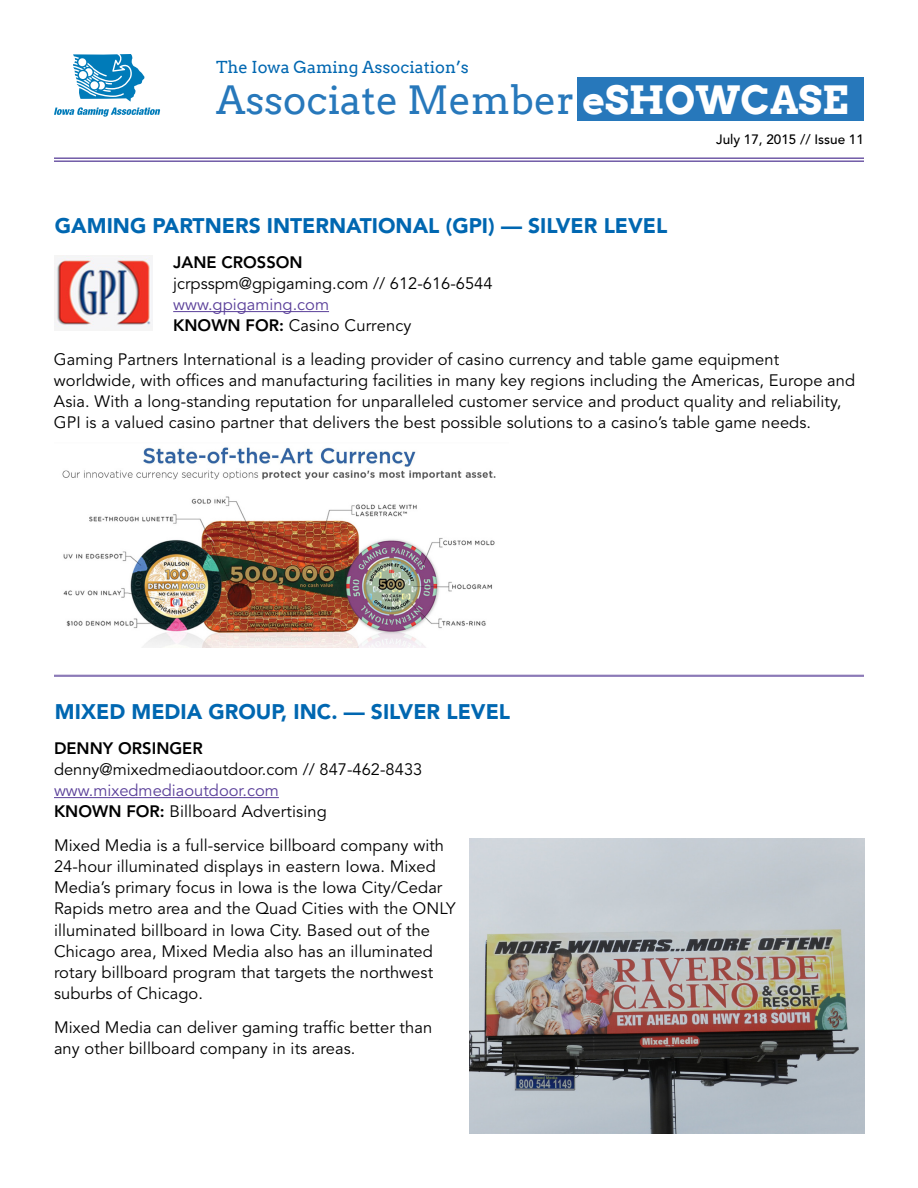
<style>
.page{position:relative;width:918px;height:1188px;background:#fff}
.page>*{position:absolute;margin:0;border:0;box-sizing:border-box;transform-origin:0 0}
.t1{font:39px "Arvo";color:#2778bb}
.t2{font:900 21px "Avenir";color:#0067b1}
.t3{font:16.5px/21px "Avenir";letter-spacing:.005em;color:#000}
.t4{font:16.5px/21px "Avenir";color:#5a3f99}
.t5{font:16.5px "Arvo";color:#0067b1}
.t6{font:800 16.5px "Avenir";color:#000}
.t7{font:500 13.5px "Avenir";color:#000}
.s1{font-weight:700;color:#fff}
.s2{font-weight:800;color:#000}
.s3{color:#000}
</style>
<div class="page">
<div style="left:578px;top:78px;width:286px;height:43px;background:#2778bb"></div>
<svg style="left:54px;top:54px;width:106px;height:63px"></svg>
<hr style="left:54px;top:157px;width:810px;height:2px;background:#715ba7">
<hr style="left:54px;top:160px;width:810px;height:2px;background:#715ba7">
<hr style="left:173px;top:311px;width:156px;height:1px;background:#5a3f99">
<hr style="left:54px;top:675px;width:810px;height:1px;background:#715ba7">
<hr style="left:54px;top:676px;width:810px;height:1px;background:#715ba7">
<hr style="left:54px;top:797px;width:225px;height:1px;background:#5a3f99">
<img style="left:470px;top:838px;width:394px;height:296px">
<img style="left:62px;top:447px;width:434px;height:201px">
<img style="left:55px;top:255px;width:98px;height:76px">
<p class="t5" style="left:216px;top:57px;width:254px">The Iowa Gaming Association’s</p>
<h1 class="t1" style="left:216px;top:77px;width:634px">Associate Member <span class="s1">ESHOWCASE</span></h1>
<p class="t2" style="left:55px;top:213px;width:614px">GAMING PARTNERS INTERNATIONAL (GPI) — SILVER LEVEL</p>
<p class="t7" style="left:716px;top:132px;width:149px">July 17, 2015 // Issue 11</p>
<p class="t6" style="left:173px;top:252px;width:131px">JANE CROSSON</p>
<p class="t3" style="left:173px;top:273px;width:321px">jcrpsspm@gpigaming.com // 612-616-6544</p>
<p class="t4" style="left:173px;top:294px;width:240px">www.gpigaming.com<br><span class="s2">KNOWN FOR:</span> <span class="s3">Casino Currency</span></p>
<p class="t3" style="left:54px;top:350px;width:803px">Gaming Partners International is a leading provider of casino currency and table game equipment worldwide, with offices and manufacturing facilities in many key regions including the Americas, Europe and Asia. With a long-standing reputation for unparalleled customer service and product quality and reliability, GPI is a valued casino partner that delivers the best possible solutions to a casino’s table game needs.</p>
<p class="t2" style="left:55px;top:699px;width:457px">MIXED MEDIA GROUP, INC. — SILVER LEVEL</p>
<p class="t6" style="left:54px;top:738px;width:150px">DENNY ORSI NGER</p>
<p class="t3" style="left:54px;top:759px;width:370px">denny@mixedmediaoutdoor.com // 847-462-8433</p>
<p class="t4" style="left:54px;top:780px;width:275px">www.mixedmediaoutdoor.com<br><span class="s2">KNOWN FOR:</span> <span class="s3">Billboard Advertising</span></p>
<p class="t3" style="left:54px;top:836px;width:403px">Mixed Media is a full-service billboard company with 24-hour illuminated displays in eastern Iowa. Mixed Media’s primary focus in Iowa is the Iowa City/Cedar Rapids metro area and the Quad Cities with the ONLY illuminated billboard in Iowa City. Based out of the Chicago area, Mixed Media also has an illuminated rotary billboard program that targets the northwest suburbs of Chicago.</p>
<p class="t3" style="left:54px;top:1017px;width:380px">Mixed Media can deliver gaming traffic better than any other billboard company in its areas.</p>
</div>
